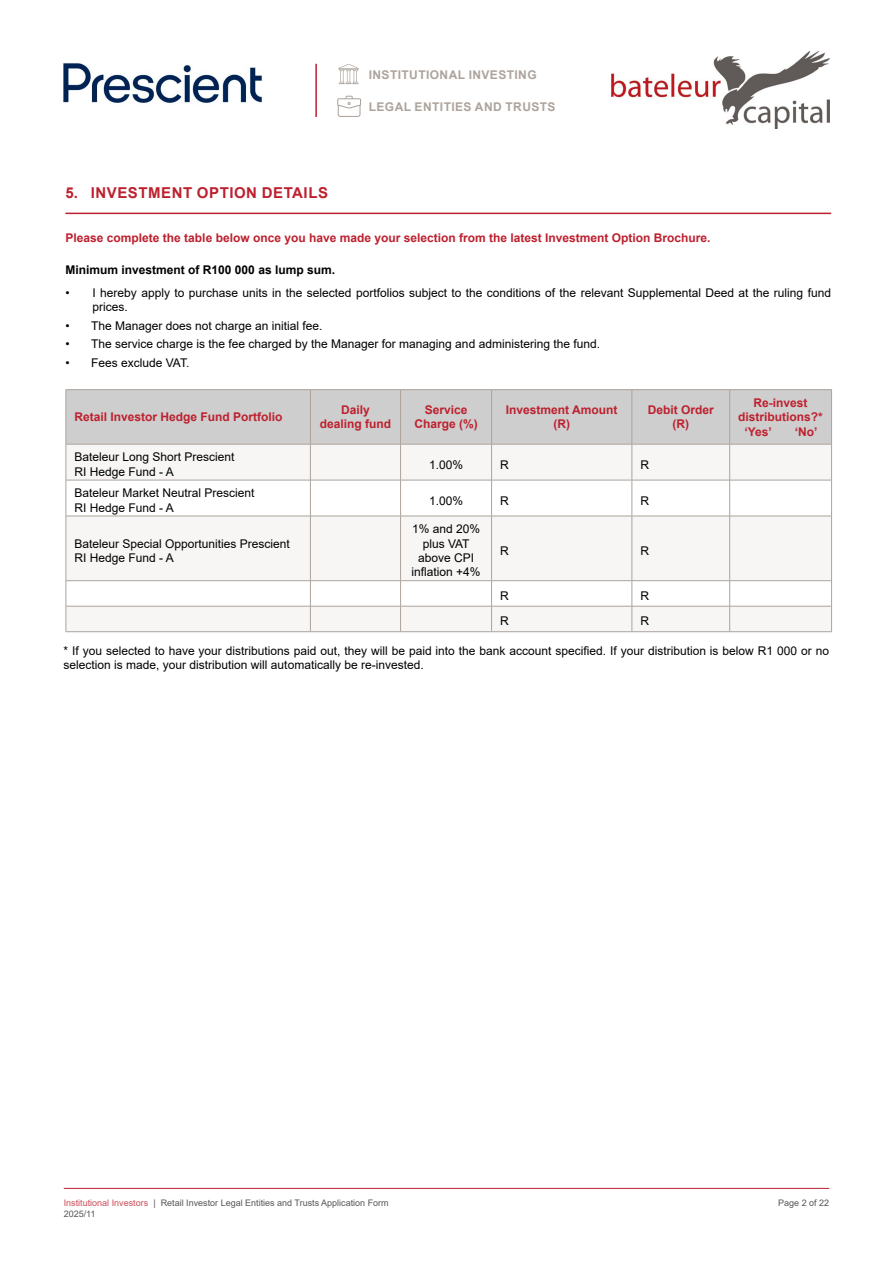
<style>
.page{position:relative;width:893px;height:1263px;background:#fff}
.page>*{position:absolute;margin:0;border:0;box-sizing:border-box;transform-origin:0 0}
.t1{font:700 15px "Arial";letter-spacing:.035em;color:#bd202e}
.t2{font:12px/14.4px "Arial";color:#000}
.t3{font:700 12px/14.4px "Arial";color:#bd202e;text-align:center}
.t4{font:700 12px "Arial";letter-spacing:.035em;color:#aca39c}
.t5{font:700 12px "Arial";color:#000}
.t6{font:9px "Arial";color:#575756}
.s1{color:#ca4d58}
</style>
<div class="page">
<hr style="left:64px;top:1188px;width:765px;height:1px;background:#bd202e">
<hr style="left:315px;top:64px;width:2px;height:53px;background:#bd202e">
<svg style="left:337px;top:96px;width:24px;height:21px"></svg>
<svg style="left:338px;top:64px;width:21px;height:20px"></svg>
<img style="left:63px;top:63px;width:199px;height:40px">
<img style="left:611px;top:51px;width:219px;height:77px">
<hr style="left:65px;top:213px;width:766px;height:1px;background:#bd202e">
<div style="left:67px;top:390px;width:764px;height:54px;background:#cecece"></div>
<div style="left:67px;top:445px;width:764px;height:186px;background:#f7f6f5"></div>
<svg style="left:67px;top:481px;width:764px;height:125px;fill:#f7f6f5"></svg>
<hr style="left:491px;top:444px;width:1px;height:36px;background:#aca39c">
<hr style="left:632px;top:444px;width:1px;height:36px;background:#aca39c">
<hr style="left:729px;top:444px;width:1px;height:36px;background:#aca39c">
<hr style="left:831px;top:444px;width:1px;height:36px;background:#aca39c">
<hr style="left:491px;top:516px;width:1px;height:64px;background:#aca39c">
<hr style="left:632px;top:516px;width:1px;height:64px;background:#aca39c">
<hr style="left:729px;top:516px;width:1px;height:64px;background:#aca39c">
<hr style="left:831px;top:516px;width:1px;height:64px;background:#aca39c">
<hr style="left:401px;top:580px;width:91px;height:1px;background:#aca39c">
<hr style="left:492px;top:580px;width:140px;height:1px;background:#aca39c">
<hr style="left:632px;top:580px;width:98px;height:1px;background:#aca39c">
<hr style="left:730px;top:580px;width:102px;height:1px;background:#aca39c">
<hr style="left:401px;top:606px;width:91px;height:1px;background:#aca39c">
<hr style="left:492px;top:606px;width:140px;height:1px;background:#aca39c">
<svg style="left:491px;top:581px;width:1px;height:50px"></svg>
<hr style="left:632px;top:606px;width:98px;height:1px;background:#aca39c">
<svg style="left:632px;top:581px;width:1px;height:50px"></svg>
<hr style="left:730px;top:606px;width:102px;height:1px;background:#aca39c">
<svg style="left:729px;top:581px;width:1px;height:50px"></svg>
<svg style="left:831px;top:581px;width:1px;height:50px"></svg>
<hr style="left:401px;top:631px;width:91px;height:1px;background:#aca39c">
<hr style="left:492px;top:631px;width:140px;height:1px;background:#aca39c">
<hr style="left:632px;top:631px;width:98px;height:1px;background:#aca39c">
<hr style="left:730px;top:631px;width:102px;height:1px;background:#aca39c">
<hr style="left:66px;top:389px;width:244px;height:1px;background:#aca39c">
<hr style="left:66px;top:390px;width:1px;height:54px;background:#aca39c">
<hr style="left:310px;top:389px;width:91px;height:1px;background:#aca39c">
<hr style="left:310px;top:390px;width:1px;height:54px;background:#aca39c">
<hr style="left:401px;top:389px;width:91px;height:1px;background:#aca39c">
<hr style="left:400px;top:390px;width:1px;height:54px;background:#aca39c">
<hr style="left:492px;top:389px;width:140px;height:1px;background:#aca39c">
<hr style="left:491px;top:390px;width:1px;height:54px;background:#aca39c">
<hr style="left:632px;top:389px;width:98px;height:1px;background:#aca39c">
<hr style="left:632px;top:390px;width:1px;height:54px;background:#aca39c">
<hr style="left:730px;top:389px;width:102px;height:1px;background:#aca39c">
<hr style="left:729px;top:390px;width:1px;height:54px;background:#aca39c">
<hr style="left:831px;top:390px;width:1px;height:54px;background:#aca39c">
<hr style="left:401px;top:444px;width:91px;height:1px;background:#aca39c">
<hr style="left:492px;top:444px;width:140px;height:1px;background:#aca39c">
<hr style="left:632px;top:444px;width:98px;height:1px;background:#aca39c">
<hr style="left:730px;top:444px;width:102px;height:1px;background:#aca39c">
<hr style="left:66px;top:444px;width:244px;height:1px;background:#aca39c">
<hr style="left:66px;top:444px;width:1px;height:36px;background:#aca39c">
<hr style="left:310px;top:444px;width:91px;height:1px;background:#aca39c">
<hr style="left:310px;top:444px;width:1px;height:36px;background:#aca39c">
<hr style="left:400px;top:444px;width:1px;height:36px;background:#aca39c">
<hr style="left:66px;top:516px;width:1px;height:64px;background:#aca39c">
<hr style="left:310px;top:516px;width:1px;height:64px;background:#aca39c">
<hr style="left:400px;top:516px;width:1px;height:64px;background:#aca39c">
<svg style="left:66px;top:581px;width:1px;height:50px"></svg>
<svg style="left:310px;top:581px;width:1px;height:50px"></svg>
<svg style="left:400px;top:581px;width:1px;height:50px"></svg>
<hr style="left:66px;top:480px;width:244px;height:1px;background:#aca39c">
<hr style="left:66px;top:480px;width:1px;height:36px;background:#aca39c">
<hr style="left:310px;top:480px;width:91px;height:1px;background:#aca39c">
<hr style="left:66px;top:516px;width:244px;height:1px;background:#aca39c">
<hr style="left:310px;top:516px;width:91px;height:1px;background:#aca39c">
<hr style="left:310px;top:480px;width:1px;height:36px;background:#aca39c">
<hr style="left:401px;top:480px;width:91px;height:1px;background:#aca39c">
<hr style="left:400px;top:480px;width:1px;height:36px;background:#aca39c">
<hr style="left:401px;top:516px;width:91px;height:1px;background:#aca39c">
<hr style="left:492px;top:480px;width:140px;height:1px;background:#aca39c">
<hr style="left:491px;top:480px;width:1px;height:36px;background:#aca39c">
<hr style="left:492px;top:516px;width:140px;height:1px;background:#aca39c">
<hr style="left:632px;top:480px;width:98px;height:1px;background:#aca39c">
<hr style="left:632px;top:480px;width:1px;height:36px;background:#aca39c">
<hr style="left:632px;top:516px;width:98px;height:1px;background:#aca39c">
<hr style="left:730px;top:480px;width:102px;height:1px;background:#aca39c">
<hr style="left:729px;top:480px;width:1px;height:36px;background:#aca39c">
<hr style="left:831px;top:480px;width:1px;height:36px;background:#aca39c">
<hr style="left:730px;top:516px;width:102px;height:1px;background:#aca39c">
<hr style="left:66px;top:580px;width:244px;height:1px;background:#aca39c">
<hr style="left:310px;top:580px;width:91px;height:1px;background:#aca39c">
<hr style="left:66px;top:606px;width:244px;height:1px;background:#aca39c">
<hr style="left:310px;top:606px;width:91px;height:1px;background:#aca39c">
<hr style="left:66px;top:631px;width:244px;height:1px;background:#aca39c">
<hr style="left:310px;top:631px;width:91px;height:1px;background:#aca39c">
<p class="t1" style="left:66px;top:182px;width:264px">5. INVESTMENT OPTION DETAILS</p>
<p class="t4" style="left:369px;top:67px;width:169px">INSTITUTIONAL INVESTING</p>
<p class="t4" style="left:369px;top:98px;width:188px">LEGAL ENTITIES AND TRUSTS</p>
<p class="t3" style="left:66px;top:231px;width:646px">Please complete the table below once you have made your selection from the latest Investment Option Brochure.</p>
<p class="t5" style="left:66px;top:261px;width:271px">Minimum investment of R100 000 as lump sum.</p>
<p class="t2" style="left:93px;top:285px;width:740px;text-indent:-27px">• I hereby apply to purchase units in the selected portfolios subject to the conditions of the relevant Supplemental Deed at the ruling fund prices.</p>
<p class="t2" style="left:66px;top:318px;width:258px">• The Manager does not charge an initial fee.</p>
<p class="t2" style="left:66px;top:337px;width:536px">• The service charge is the fee charged by the Manager for managing and administering the fund.</p>
<p class="t2" style="left:66px;top:355px;width:125px">• Fees exclude VAT.</p>
<p class="t3" style="left:74px;top:410px;width:210px">Retail Investor Hedge Fund Portfolio</p>
<p class="t3" style="left:320px;top:403px;width:73px">Daily dealing fund</p>
<p class="t3" style="left:414px;top:403px;width:65px">Service<br>Charge (%)</p>
<p class="t3" style="left:506px;top:403px;width:113px">Investment Amount (R)</p>
<p class="t3" style="left:648px;top:403px;width:68px">Debit Order (R)</p>
<p class="t2" style="left:74px;top:450px;width:162px">Bateleur Long Short Prescient<br>RI Hedge Fund - A</p>
<p class="t2" style="left:429px;top:457px;width:36px">1.00%</p>
<p class="t2" style="left:500px;top:457px;width:10px">R</p>
<p class="t2" style="left:640px;top:457px;width:10px">R</p>
<p class="t2" style="left:74px;top:486px;width:182px">Bateleur Market Neutral Prescient<br>RI Hedge Fund - A</p>
<p class="t2" style="left:429px;top:493px;width:36px">1.00%</p>
<p class="t2" style="left:500px;top:493px;width:10px">R</p>
<p class="t2" style="left:640px;top:493px;width:10px">R</p>
<p class="t2" style="left:74px;top:536px;width:217px">Bateleur Special Opportunities Prescient<br>RI Hedge Fund - A</p>
<p class="t2" style="left:412px;top:522px;width:71px;text-align:center">1% and 20% plus VAT above CPI inflation +4%</p>
<p class="t2" style="left:500px;top:543px;width:10px">R</p>
<p class="t2" style="left:640px;top:543px;width:10px">R</p>
<p class="t2" style="left:500px;top:588px;width:10px">R</p>
<p class="t2" style="left:640px;top:588px;width:10px">R</p>
<p class="t2" style="left:500px;top:614px;width:10px">R</p>
<p class="t2" style="left:640px;top:614px;width:10px">R</p>
<p class="t3" style="left:754px;top:396px;width:56px">Re-invest</p>
<p class="t3" style="left:738px;top:410px;width:86px">distributions?*</p>
<p class="t3" style="left:745px;top:424px;width:29px">‘Yes’</p>
<p class="t3" style="left:795px;top:424px;width:24px">‘No’</p>
<p class="t2" style="left:64px;top:643px;width:767px">* If you selected to have your distributions paid out, they will be paid into the bank account specified. If your distribution is below R1 000 or no selection is made, your distribution will automatically be re-invested.</p>
<p class="t6" style="left:64px;top:1196px;width:326px"><span class="s1">Institutional Investors</span> | Retail Investor Legal Entities and Trusts Application Form</p>
<p class="t6" style="left:778px;top:1196px;width:53px">Page 2 of 22</p>
<p class="t6" style="left:64px;top:1207px;width:33px">2025/11</p>
</div>
